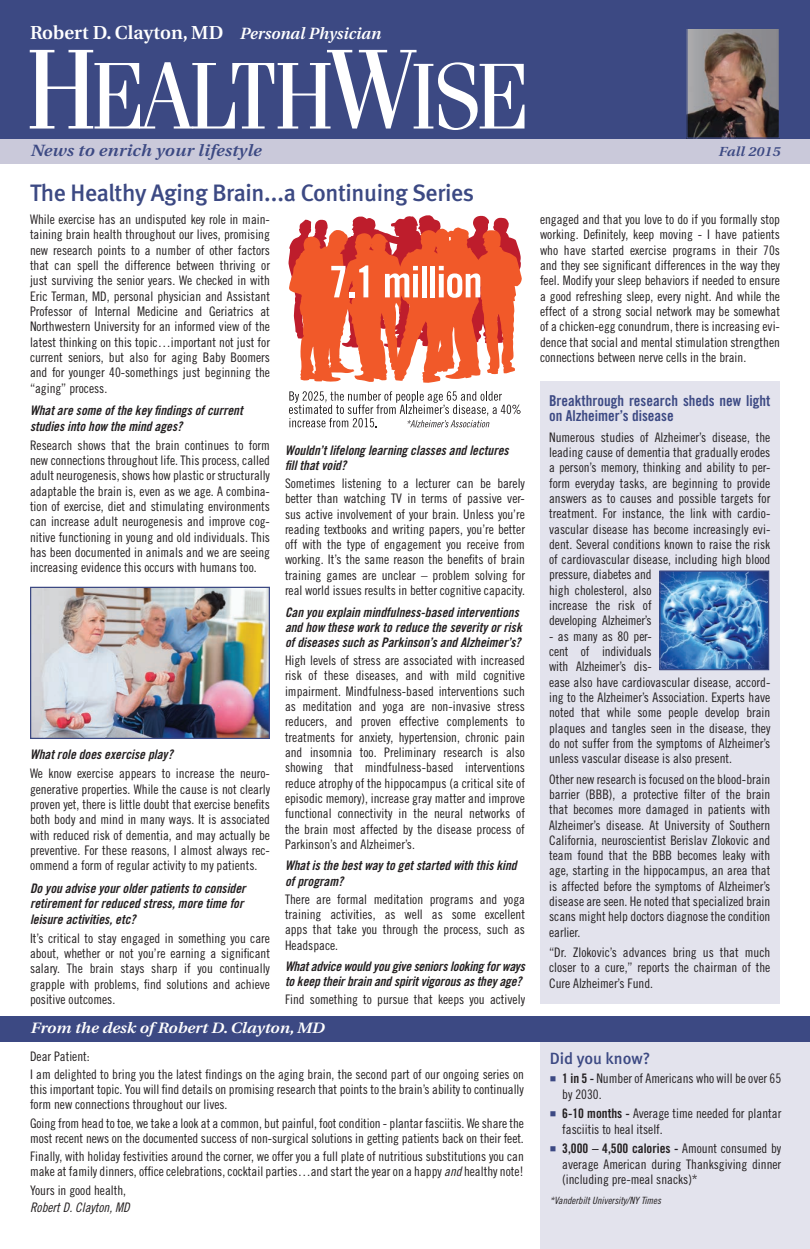
<style>
.page{position:relative;width:810px;height:1249px;background:#fff}
.page>*{position:absolute;margin:0;border:0;box-sizing:border-box;transform-origin:0 0}
.t1{font:500 23.75px "Meta";letter-spacing:-.015em;color:#3c4983}
.t2{font:600 18.75px "Utopia";color:#fff}
.t3{font:italic 600 16.25px "Utopia";letter-spacing:.01em;color:#3c4983;scale:1.1 1}
.t4{font:500 16.25px "Meta";color:#3c4983}
.t5{font:15px/15.6px "Trade Gothic Bold Cond Twenty";color:#3c4983}
.t6{font:italic 600 15px "Utopia";color:#fff;scale:1.1 1}
.t7{font:13.12px/15.2px "Trade Gothic Cond Eighteen";color:#231f20;text-align:justify}
.t8{font:13.12px/15.2px "Trade Gothic Bold Cond Twenty Obl";color:#231f20}
.t9{font:13.12px "Trade Gothic Cond Eighteen Obl";color:#231f20}
.t10{font:italic 600 13.12px "Utopia";letter-spacing:.01em;color:#3c4983;scale:1.1 1}
.t11{font:10px "Trade Gothic Cond Eighteen Obl";color:#231f20}
.s1{font-style:italic;font-size:16.25px}
.s2{font-family:"Trade Gothic Cond Eighteen Obl"}
.s3{color:#3c4983}
.s4{font-family:"Trade Gothic Bold Cond Twenty"}
</style>
<div class="page">
<div style="left:0;top:1016px;width:810px;height:25px;background:#3c4983"></div>
<div style="left:0;top:20px;width:810px;height:143px;background:#cac9da"></div>
<div style="left:0;top:0;width:810px;height:139px;background:#3c4983"></div>
<img style="left:688px;top:29px;width:90px;height:108px">
<div style="left:686px;top:26px;width:94px;height:113px;border:1px solid #3c4983"></div>
<svg style="left:30px;top:50px;width:495px;height:80px"></svg>
<div style="left:31px;top:0;width:779px;height:28px;background:#3c4983"></div>
<div style="left:541px;top:1029px;width:269px;height:220px;background:#e3e3ed"></div>
<div style="left:0;top:1017px;width:810px;height:25px;background:#3c4983"></div>
<div style="left:540px;top:381px;width:240px;height:623px;background:#e3e3ed"></div>
<img style="left:661px;top:572px;width:106px;height:96px">
<div style="left:659px;top:570px;width:110px;height:100px;border:1px solid #3c4983"></div>
<svg style="left:288px;top:215px;width:234px;height:168px"></svg>
<svg style="left:289px;top:391px;width:232px;height:36px"></svg>
<img style="left:32px;top:589px;width:236px;height:148px">
<div style="left:30px;top:587px;width:240px;height:152px;border:1px solid #3c4983"></div>
<p class="t2" style="left:30px;top:22px;width:352px">Robert D. Clayton, MD <span class="s1">Personal Physician</span></p>
<p class="t3" style="left:30px;top:141px;width:211px">News to enrich your lifestyle</p>
<p class="t10" style="left:718px;top:144px;width:58px">Fall 2015</p>
<p class="t1" style="left:30px;top:179px;width:446px">The Healthy Aging Brain...a Continuing Series</p>
<p class="t7" style="left:30px;top:212px;width:242px">While exercise has an undisputed key role in main&shy;taining brain health throughout our lives, promising new research points to a number of other factors that can spell the difference between thriving or just surviving the senior years. We checked in with Eric Terman, MD, personal physician and Assistant Professor of Internal Medicine and Geriatrics at Northwestern University for an informed view of the latest thinking on this topic…important not just for current seniors, but also for aging Baby Boomers and for younger 40-somethings just beginning the “aging” process.</p>
<p class="t8" style="left:30px;top:403px;width:214px">What are some of the key findings of current studies into how the mind ages?</p>
<p class="t7" style="left:30px;top:437px;width:242px">Research shows that the brain continues to form new connections throughout life. This process, called adult neurogenesis, shows how plastic or structurally adaptable the brain is, even as we age. A combina&shy;tion of exercise, diet and stimulating environments can increase adult neurogenesis and improve cog&shy;nitive functioning in young and old individuals. This has been documented in animals and we are seeing increasing evidence this occurs with humans too.</p>
<p class="t8" style="left:285px;top:442px;width:225px">Wouldn’t lifelong learning classes and lectures fill that void?</p>
<p class="t7" style="left:285px;top:475px;width:242px">Sometimes listening to a lecturer can be barely better than watching TV in terms of passive ver&shy;sus active involvement of your brain. Unless you’re reading textbooks and writing papers, you’re better off with the type of engagement you receive from working. It’s the same reason the benefits of brain training games are unclear – problem solving for real world issues results in better cognitive capacity.</p>
<p class="t8" style="left:285px;top:604px;width:238px">Can you explain mindfulness-based interventions and how these work to reduce the severity or risk of diseases such as Parkinson’s and Alzheimer’s?</p>
<p class="t7" style="left:285px;top:653px;width:242px">High levels of stress are associated with increased risk of these diseases, and with mild cognitive impairment. Mindfulness-based interventions such as meditation and yoga are non-invasive stress reducers, and proven effective complements to treatments for anxiety, hypertension, chronic pain and insomnia too. Preliminary research is also showing that mindfulness-based interventions reduce atrophy of the hippocampus (a critical site of episodic memory), increase gray matter and improve functional connectivity in the neural networks of the brain most affected by the disease process of Parkinson’s and Alzheimer’s.</p>
<p class="t8" style="left:285px;top:858px;width:233px">What is the best way to get started with this kind of program?</p>
<p class="t7" style="left:285px;top:891px;width:242px">There are formal meditation programs and yoga training activities, as well as some excellent apps that take you through the process, such as Headspace.</p>
<p class="t8" style="left:285px;top:959px;width:242px">What advice would you give seniors looking for ways to keep their brain and spirit vigorous as they age?</p>
<p class="t7" style="left:285px;top:992px;width:242px">Find something to pursue that keeps you actively</p>
<p class="t8" style="left:30px;top:747px;width:144px">What role does exercise play?</p>
<p class="t7" style="left:30px;top:766px;width:242px">We know exercise appears to increase the neuro&shy;generative properties. While the cause is not clearly proven yet, there is little doubt that exercise benefits both body and mind in many ways. It is associated with reduced risk of dementia, and may actually be preventive. For these reasons, I almost always rec&shy;ommend a form of regular activity to my patients.</p>
<p class="t8" style="left:30px;top:880px;width:217px">Do you advise your older patients to consider retirement for reduced stress, more time for leisure activities, etc?</p>
<p class="t7" style="left:30px;top:930px;width:242px">It’s critical to stay engaged in something you care about, whether or not you’re earning a significant salary. The brain stays sharp if you continually grapple with problems, find solutions and achieve positive outcomes.</p>
<p class="t6" style="left:30px;top:1019px;width:269px">From the desk of Robert D. Clayton, MD</p>
<p class="t7" style="left:30px;top:1049px;width:61px">Dear Patient:</p>
<p class="t7" style="left:30px;top:1066px;width:495px">I am delighted to bring you the latest findings on the aging brain, the second part of our ongoing series on this important topic. You will find details on promising research that points to the brain’s ability to continually form new connections throughout our lives.</p>
<p class="t7" style="left:30px;top:1115px;width:495px">Going from head to toe, we take a look at a common, but painful, foot condition - plantar fasciitis. We share the most recent news on the documented success of non-surgical solutions in getting patients back on their feet.</p>
<p class="t7" style="left:30px;top:1149px;width:495px">Finally, with holiday festivities around the corner, we offer you a full plate of nutritious substitutions you can make at family dinners, office celebrations, cocktail parties…and start the year on a happy <span class="s2">and</span> healthy note!</p>
<p class="t7" style="left:30px;top:1182px;width:98px">Yours in good health,</p>
<p class="t9" style="left:30px;top:1199px;width:101px">Robert D. Clayton, MD</p>
<p class="t7" style="left:540px;top:212px;width:242px">engaged and that you love to do if you formally stop working. Definitely, keep moving - I have patients who have started exercise programs in their 70s and they see significant differences in the way they feel. Modify your sleep behaviors if needed to ensure a good refreshing sleep, every night. And while the effect of a strong social network may be somewhat of a chicken-egg conundrum, there is increasing evi&shy;dence that social and mental stimulation strengthen connections between nerve cells in the brain.</p>
<p class="t5" style="left:549px;top:392px;width:223px">Breakthrough research sheds new light on Alzheimer’s disease</p>
<p class="t7" style="left:549px;top:429px;width:223px;text-align:left">Numerous studies of Alzheimer’s disease, the leading cause of dementia that gradually erodes a person’s memory, thinking and ability to per&shy;form everyday tasks, are beginning to provide answers as to causes and possible targets for treatment. For instance, the link with cardio&shy;vascular disease has become increasingly evi&shy;dent. Several conditions known to raise the risk of cardiovascular disease, including high blood pressure, diabetes and<br>high cholesterol, also<br>increase the risk of<br>developing Alzheimer’s</p>
<p class="t7" style="left:549px;top:628px;width:223px;text-align:left">- as many as 80 per-<br>cent of individuals<br>with Alzheimer’s dis-<br>ease also have cardiovascular disease, accord&shy;ing to the Alzheimer’s Association. Experts have noted that while some people develop brain plaques and tangles seen in the disease, they do not suffer from the symptoms of Alzheimer’s unless vascular disease is also present.</p>
<p class="t7" style="left:549px;top:771px;width:223px">Other new research is focused on the blood-brain barrier (BBB), a protective filter of the brain that becomes more damaged in patients with Alzheimer’s disease. At University of Southern California, neuroscientist Berislav Zlokovic and team found that the BBB becomes leaky with age, starting in the hippocampus, an area that is affected before the symptoms of Alzheimer’s disease are seen. He noted that specialized brain scans might help doctors diagnose the condition earlier.</p>
<p class="t7" style="left:549px;top:944px;width:223px">“Dr. Zlokovic’s advances bring us that much closer to a cure,” reports the chairman of the Cure Alzheimer’s Fund.</p>
<p class="t4" style="left:550px;top:1048px;width:102px">Did you know?</p>
<p class="t7" style="left:562px;top:1070px;width:221px;line-height:15.6px;text-indent:-12px"><span class="s3">■</span> <span class="s4">1 in 5 -</span> Number of Americans who will be over 65 by 2030.</p>
<p class="t7" style="left:562px;top:1105px;width:221px;line-height:15.6px;text-indent:-12px"><span class="s3">■</span> <span class="s4">6-10 months -</span> Average time needed for plantar fasciitis to heal itself.</p>
<p class="t7" style="left:562px;top:1140px;width:221px;line-height:15.6px;text-indent:-12px"><span class="s3">■</span> <span class="s4">3,000 – 4,500 calories -</span> Amount consumed by average American during Thanksgiving dinner (including pre-meal snacks)*</p>
<p class="t11" style="left:550px;top:1194px;width:113px">*Vanderbilt University/NY Times</p>
</div>
